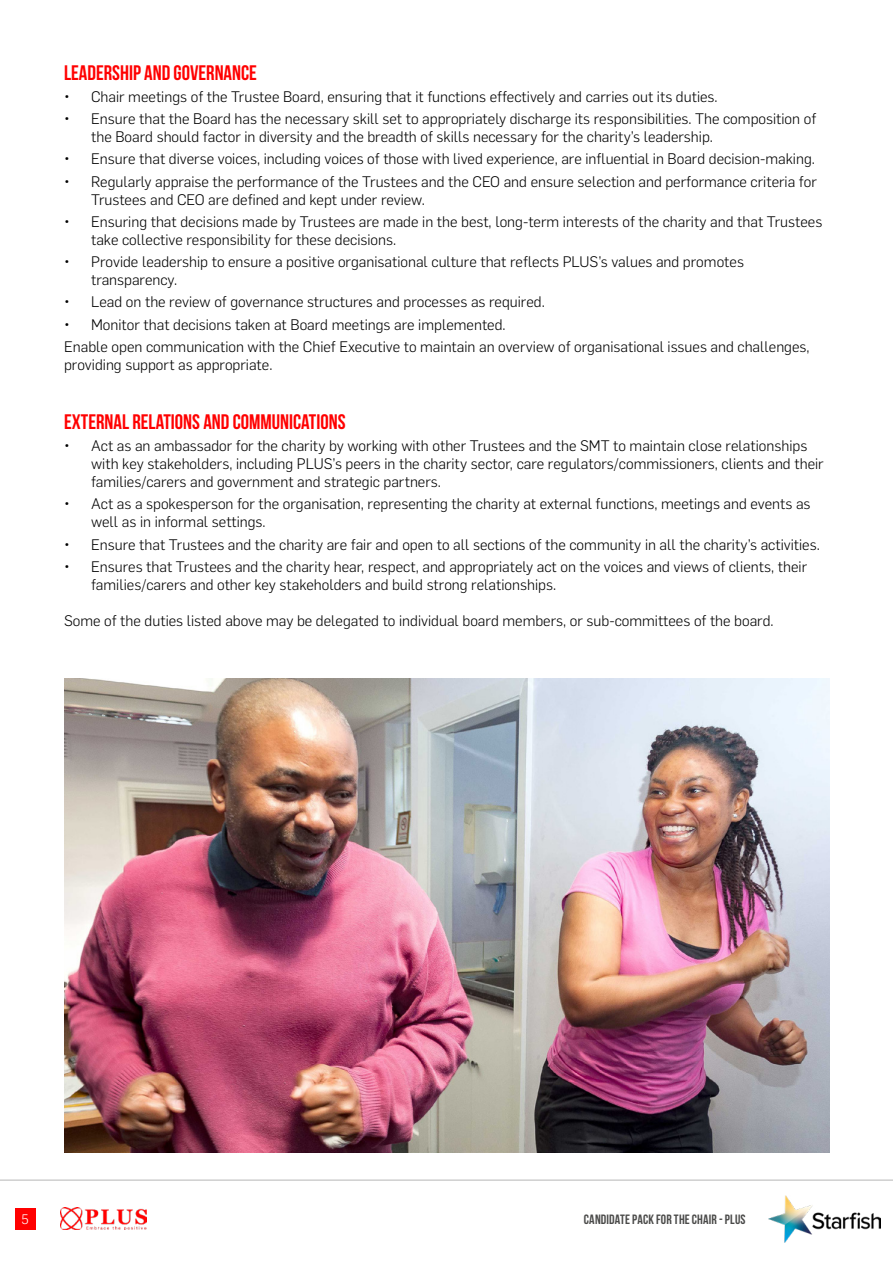
<style>
.page{position:relative;width:893px;height:1263px;background:#fff}
.page>*{position:absolute;margin:0;border:0;box-sizing:border-box;transform-origin:0 0}
.t1{font:700 21px "Bebas Neue";color:#f00}
.t2{font:300 15px/18px "Flama";color:#000}
.t3{font:700 13.5px "Bebas Neue";letter-spacing:.01em;color:#4a4a49}
.t4{font:300 13.5px "Flama";color:#fff}
</style>
<div class="page">
<img style="left:61px;top:1208px;width:86px;height:22px">
<img style="left:768px;top:1196px;width:112px;height:46px">
<div style="left:15px;top:1208px;width:20px;height:21px;background:#f00"></div>
<hr style="left:0;top:1179px;width:893px;height:2px;background:#000">
<img style="left:64px;top:678px;width:765px;height:474px">
<h1 class="t1" style="left:64px;top:61px;width:194px">LEADERSHIP AND GOVERNANCE</h1>
<p class="t2" style="left:64px;top:87px;width:655px">• Chair meetings of the Trustee Board, ensuring that it functions effectively and carries out its duties.</p>
<p class="t2" style="left:91px;top:109px;width:726px;text-indent:-27px">• Ensure that the Board has the necessary skill set to appropriately discharge its responsibilities. The composition of the Board should factor in diversity and the breadth of skills necessary for the charity’s leadership.</p>
<p class="t2" style="left:64px;top:149px;width:752px">• Ensure that diverse voices, including voices of those with lived experience, are influential in Board decision-making.</p>
<p class="t2" style="left:91px;top:171px;width:727px;text-indent:-27px">• Regularly appraise the performance of the Trustees and the CEO and ensure selection and performance criteria for<br>Trustees and CEO are defined and kept under review.</p>
<p class="t2" style="left:91px;top:212px;width:733px;text-indent:-27px">• Ensuring that decisions made by Trustees are made in the best, long-term interests of the charity and that Trustees take collective responsibility for these decisions.</p>
<p class="t2" style="left:91px;top:252px;width:654px;text-indent:-27px">• Provide leadership to ensure a positive organisational culture that reflects PLUS’s values and promotes transparency.</p>
<p class="t2" style="left:64px;top:292px;width:482px">• Lead on the review of governance structures and processes as required.</p>
<p class="t2" style="left:64px;top:312px;width:747px;line-height:22.2px">• Monitor that decisions taken at Board meetings are implemented.<br>Enable open communication with the Chief Executive to maintain an overview of organisational issues and challenges,</p>
<p class="t2" style="left:64px;top:355px;width:210px">providing support as appropriate.</p>
<h1 class="t1" style="left:64px;top:410px;width:283px">EXTERNAL RELATIONS AND COMMUNICATIONS</h1>
<p class="t2" style="left:91px;top:436px;width:734px;text-indent:-27px">• Act as an ambassador for the charity by working with other Trustees and the SMT to maintain close relationships with key stakeholders, including PLUS’s peers in the charity sector, care regulators/commissioners, clients and their families/carers and government and strategic partners.</p>
<p class="t2" style="left:91px;top:494px;width:721px;text-indent:-27px">• Act as a spokesperson for the organisation, representing the charity at external functions, meetings and events as well as in informal settings.</p>
<p class="t2" style="left:64px;top:534px;width:757px">• Ensure that Trustees and the charity are fair and open to all sections of the community in all the charity’s activities.</p>
<p class="t2" style="left:91px;top:557px;width:717px;text-indent:-27px">• Ensures that Trustees and the charity hear, respect, and appropriately act on the voices and views of clients, their families/carers and other key stakeholders and build strong relationships.</p>
<p class="t2" style="left:64px;top:611px;width:711px">Some of the duties listed above may be delegated to individual board members, or sub-committees of the board.</p>
<p class="t4" style="left:21px;top:1210px;width:9px">5</p>
<p class="t3" style="left:584px;top:1211px;width:163px">CANDIDATE PACK FOR THE CHAIR - PLUS</p>
</div>
